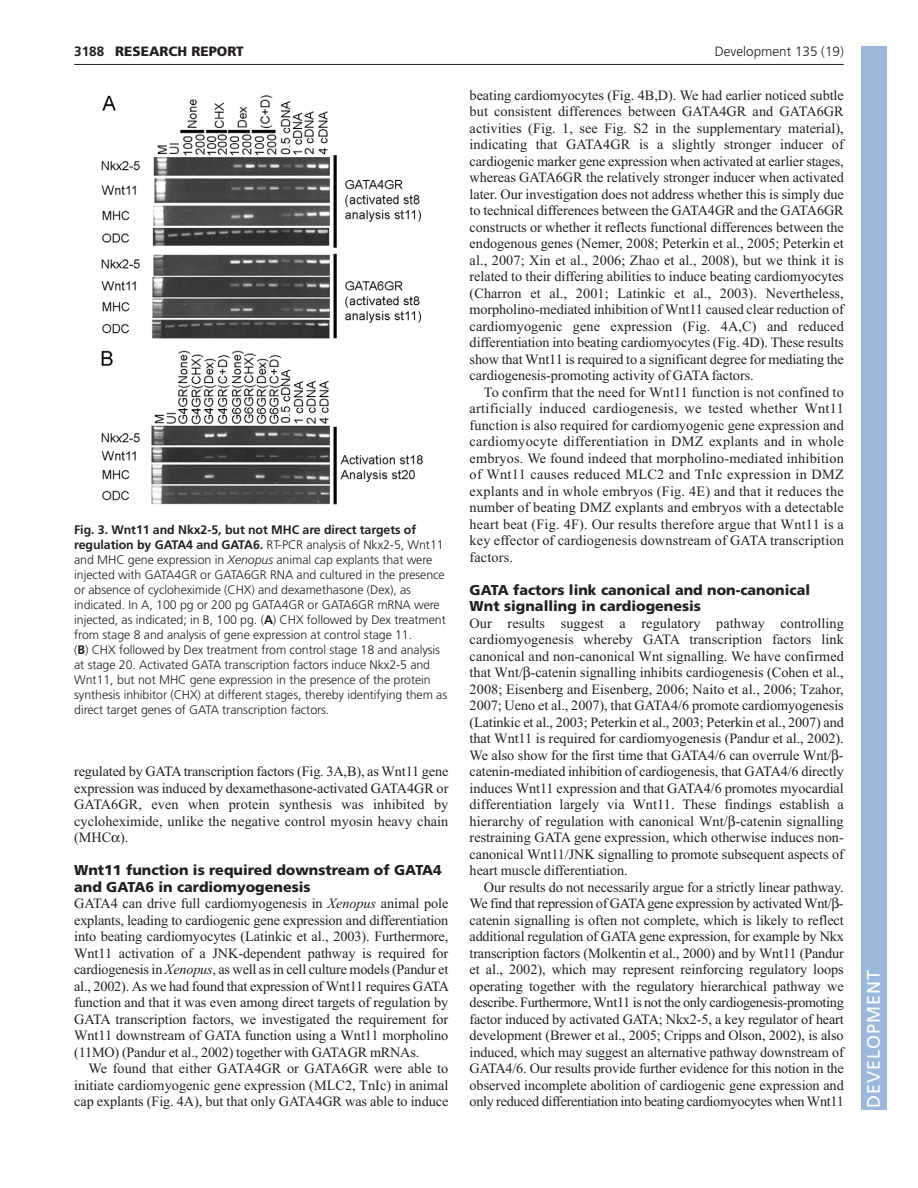
<style>
.page{position:relative;width:918px;height:1188px;background:#fff}
.page>*{position:absolute;margin:0;border:0;box-sizing:border-box;transform-origin:0 0}
.t1{font:18px "Frutiger LT Std";letter-spacing:.055em;color:#fff}
.t2{font:14.25px/16.5px "Times New Roman";letter-spacing:-.005em;color:#231f20;text-align:justify}
.t3{font:900 14.25px/16.5px "Frutiger LT Std";color:#231f20}
.t4{font:300 13.5px "Frutiger LT Std";color:#231f20}
.t5{font:900 13.5px "Frutiger LT Std";color:#231f20}
.t6{font:700 13.5px "Frutiger LT Std";color:#231f20}
.t7{font:300 12.3px/15px "Frutiger LT Std";letter-spacing:-.005em;color:#231f20}
.s1{font-weight:700}
.s2{font-style:italic}
</style>
<div class="page">
<hr style="left:74px;top:64px;width:770px;height:1px;background:#231f20">
<img style="left:101px;top:95px;width:322px;height:410px">
<div style="left:861px;top:46px;width:25px;height:1064px;background:#9cb9db"></div>
<p class="t6" style="left:74px;top:46px;width:32px">3188</p>
<p class="t5" style="left:115px;top:46px;width:130px">RESEARCH REPORT</p>
<p class="t4" style="left:715px;top:46px;width:131px">Development 135 (19)</p>
<p class="t7" style="left:74px;top:524px;width:375px"><span class="s1">Fig. 3. Wnt11 and Nkx2-5, but not MHC are direct targets of regulation by GATA4 and GATA6.</span> RT-PCR analysis of Nkx2-5, Wnt11 and MHC gene expression in <span class="s2">Xenopus</span> animal cap explants that were injected with GATA4GR or GATA6GR RNA and cultured in the presence or absence of cycloheximide (CHX) and dexamethasone (Dex), as indicated. In A, 100 pg or 200 pg GATA4GR or GATA6GR mRNA were injected, as indicated; in B, 100 pg. (<span class="s1">A</span>) CHX followed by Dex treatment from stage 8 and analysis of gene expression at control stage 11.<br>(<span class="s1">B</span>) CHX followed by Dex treatment from control stage 18 and analysis at stage 20. Activated GATA transcription factors induce Nkx2-5 and Wnt11, but not MHC gene expression in the presence of the protein synthesis inhibitor (CHX) at different stages, thereby identifying them as direct target genes of GATA transcription factors.</p>
<p class="t2" style="left:74px;top:765px;width:376px">regulated by GATA transcription factors (Fig. 3A,B), as Wnt11 gene expression was induced by dexamethasone-activated GATA4GR or GATA6GR, even when protein synthesis was inhibited by cycloheximide, unlike the negative control myosin heavy chain (MHC ).</p>
<p class="t3" style="left:74px;top:863px;width:369px">Wnt11 function is required downstream of GATA4 and GATA6 in cardiomyogenesis</p>
<p class="t2" style="left:74px;top:897px;width:376px">GATA4 can drive full cardiomyogenesis in <span class="s2">Xenopus</span> animal pole explants, leading to cardiogenic gene expression and differentiation into beating cardiomyocytes (Latinkic et al., 2003). Furthermore, Wnt11 activation of a JNK-dependent pathway is required for cardiogenesis in <span class="s2">Xenopus</span>, as well as in cell culture models (Pandur et al., 2002). As we had found that expression of Wnt11 requires GATA function and that it was even among direct targets of regulation by GATA transcription factors, we investigated the requirement for Wnt11 downstream of GATA function using a Wnt11 morpholino (11MO) (Pandur et al., 2002) together with GATAGR mRNAs.</p>
<p class="t2" style="left:74px;top:1062px;width:376px;text-indent:14px">We found that either GATA4GR or GATA6GR were able to initiate cardiomyogenic gene expression (MLC2, TnIc) in animal cap explants (Fig. 4A), but that only GATA4GR was able to induce</p>
<p class="t2" style="left:470px;top:88px;width:376px">beating cardiomyocytes (Fig. 4B,D). We had earlier noticed subtle but consistent differences between GATA4GR and GATA6GR activities (Fig. 1, see Fig. S2 in the supplementary material), indicating that GATA4GR is a slightly stronger inducer of cardiogenic marker gene expression when activated at earlier stages, whereas GATA6GR the relatively stronger inducer when activated later. Our investigation does not address whether this is simply due to technical differences between the GATA4GR and the GATA6GR constructs or whether it reflects functional differences between the endogenous genes (Nemer, 2008; Peterkin et al., 2005; Peterkin et al., 2007; Xin et al., 2006; Zhao et al., 2008), but we think it is related to their differing abilities to induce beating cardiomyocytes (Charron et al., 2001; Latinkic et al., 2003). Nevertheless, morpholino-mediated inhibition of Wnt11 caused clear reduction of cardiomyogenic gene expression (Fig. 4A,C) and reduced differentiation into beating cardiomyocytes (Fig. 4D). These results show that Wnt11 is required to a significant degree for mediating the cardiogenesis-promoting activity of GATA factors.</p>
<p class="t2" style="left:470px;top:385px;width:376px;text-indent:14px">To confirm that the need for Wnt11 function is not confined to artificially induced cardiogenesis, we tested whether Wnt11 function is also required for cardiomyogenic gene expression and cardiomyocyte differentiation in DMZ explants and in whole embryos. We found indeed that morpholino-mediated inhibition of Wnt11 causes reduced MLC2 and TnIc expression in DMZ explants and in whole embryos (Fig. 4E) and that it reduces the number of beating DMZ explants and embryos with a detectable heart beat (Fig. 4F). Our results therefore argue that Wnt11 is a key effector of cardiogenesis downstream of GATA transcription factors.</p>
<p class="t3" style="left:470px;top:583px;width:342px">GATA factors link canonical and non-canonical<br>Wnt signalling in cardiogenesis</p>
<p class="t2" style="left:470px;top:616px;width:376px">Our results suggest a regulatory pathway controlling cardiomyogenesis whereby GATA transcription factors link canonical and non-canonical Wnt signalling. We have confirmed that Wnt/ -catenin signalling inhibits cardiogenesis (Cohen et al., 2008; Eisenberg and Eisenberg, 2006; Naito et al., 2006; Tzahor, 2007; Ueno et al., 2007), that GATA4/6 promote cardiomyogenesis (Latinkic et al., 2003; Peterkin et al., 2003; Peterkin et al., 2007) and that Wnt11 is required for cardiomyogenesis (Pandur et al., 2002).<br>We also show for the first time that GATA4/6 can overrule Wnt/ - catenin-mediated inhibition of cardiogenesis, that GATA4/6 directly induces Wnt11 expression and that GATA4/6 promotes myocardial differentiation largely via Wnt11. These findings establish a hierarchy of regulation with canonical Wnt/ -catenin signalling restraining GATA gene expression, which otherwise induces non&shy;canonical Wnt11/JNK signalling to promote subsequent aspects of heart muscle differentiation.</p>
<p class="t2" style="left:470px;top:880px;width:376px;text-indent:14px">Our results do not necessarily argue for a strictly linear pathway.<br>We find that repression of GATA gene expression by activated Wnt/ - catenin signalling is often not complete, which is likely to reflect additional regulation of GATA gene expression, for example by Nkx transcription factors (Molkentin et al., 2000) and by Wnt11 (Pandur et al., 2002), which may represent reinforcing regulatory loops operating together with the regulatory hierarchical pathway we describe. Furthermore, Wnt11 is not the only cardiogenesis-promoting factor induced by activated GATA; Nkx2-5, a key regulator of heart development (Brewer et al., 2005; Cripps and Olson, 2002), is also induced, which may suggest an alternative pathway downstream of GATA4/6. Our results provide further evidence for this notion in the observed incomplete abolition of cardiogenic gene expression and only reduced differentiation into beating cardiomyocytes when Wnt11</p>
<p class="t1" style="left:863px;top:1108px;width:140px;rotate:-90deg">DEVELOPMENT</p>
</div>
